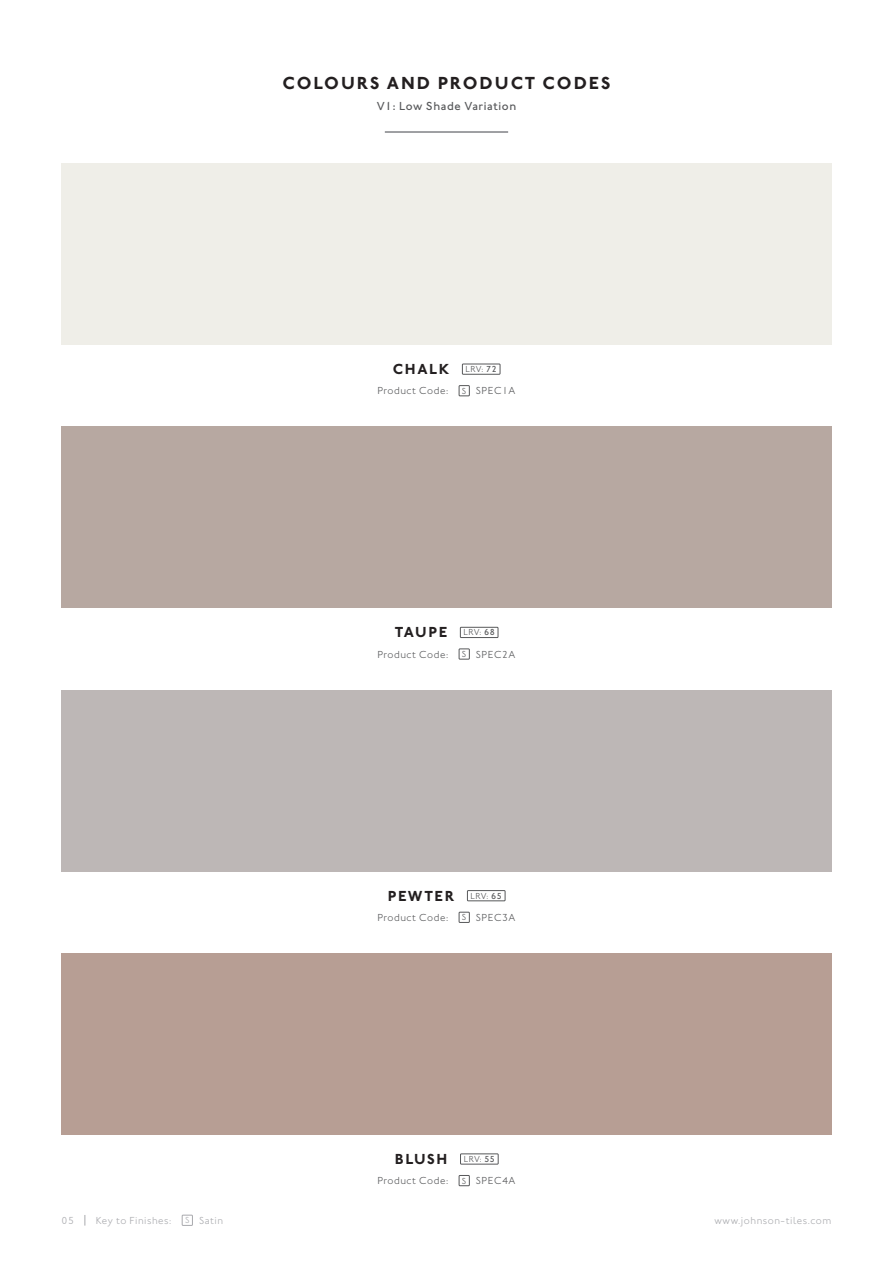
<style>
.page{position:relative;width:893px;height:1263px;background:#fff}
.page>*{position:absolute;margin:0;border:0;box-sizing:border-box;transform-origin:0 0}
.t1{font:700 18px "Johnston ITC Std";letter-spacing:.11em;color:#231f20}
.t2{font:700 15px "Johnston ITC Std";letter-spacing:.11em;color:#231f20}
.t3{font:500 12px "Johnston ITC Std";letter-spacing:.05em;color:#57585a}
.t4{font:300 10.5px "Johnston ITC Std";letter-spacing:.05em;color:#57585a}
.t5{font:300 10.5px "Johnston ITC Std";letter-spacing:.05em;color:#a8a9ad}
.t6{font:300 9px "Johnston ITC Std";letter-spacing:.025em;color:#57585a}
.t7{font:300 9px "Johnston ITC Std";color:#a8a9ad}
.s1{font-weight:500}
</style>
<div class="page">
<hr style="left:385px;top:131px;width:123px;height:2px;background:#808285">
<div style="left:182px;top:1215px;width:11px;height:10px;border:1px solid #a8a9ad"></div>
<div style="left:459px;top:385px;width:10px;height:11px;border:1px solid #57585a"></div>
<div style="left:462px;top:364px;width:38px;height:10px;border:1px solid #57585a"></div>
<div style="left:459px;top:649px;width:10px;height:10px;border:1px solid #57585a"></div>
<div style="left:460px;top:627px;width:38px;height:11px;border:1px solid #57585a"></div>
<div style="left:459px;top:912px;width:10px;height:11px;border:1px solid #57585a"></div>
<div style="left:467px;top:890px;width:38px;height:11px;border:1px solid #57585a"></div>
<div style="left:459px;top:1175px;width:10px;height:11px;border:1px solid #57585a"></div>
<div style="left:460px;top:1154px;width:38px;height:10px;border:1px solid #57585a"></div>
<p class="t1" style="left:282px;top:72px;width:330px">COLOURS AND PRODUCT CODES</p>
<p class="t3" style="left:377px;top:99px;width:141px">V1: Low Shade Variation</p>
<p class="t2" style="left:393px;top:360px;width:58px">CHALK</p>
<p class="t4" style="left:377px;top:385px;width:72px">Product Code:</p>
<p class="t6" style="left:462px;top:385px;width:6px">S</p>
<p class="t4" style="left:476px;top:385px;width:41px">SPEC1A</p>
<p class="t6" style="left:466px;top:364px;width:33px">LRV: <span class="s1">72</span></p>
<p class="t2" style="left:395px;top:623px;width:54px">TAUPE</p>
<p class="t4" style="left:377px;top:648px;width:72px">Product Code:</p>
<p class="t6" style="left:462px;top:649px;width:6px">S</p>
<p class="t4" style="left:476px;top:648px;width:41px">SPEC2A</p>
<p class="t6" style="left:464px;top:627px;width:33px">LRV: <span class="s1">68</span></p>
<p class="t2" style="left:388px;top:887px;width:68px">PEWTER</p>
<p class="t4" style="left:377px;top:911px;width:72px">Product Code:</p>
<p class="t6" style="left:462px;top:912px;width:6px">S</p>
<p class="t4" style="left:476px;top:911px;width:41px">SPEC3A</p>
<p class="t6" style="left:471px;top:890px;width:33px">LRV: <span class="s1">65</span></p>
<p class="t2" style="left:395px;top:1150px;width:54px">BLUSH</p>
<p class="t4" style="left:377px;top:1174px;width:72px">Product Code:</p>
<p class="t6" style="left:462px;top:1175px;width:6px">S</p>
<p class="t4" style="left:476px;top:1174px;width:41px">SPEC4A</p>
<p class="t6" style="left:464px;top:1154px;width:33px">LRV: <span class="s1">55</span></p>
<p class="t5" style="left:96px;top:1214px;width:77px">Key to Finishes:</p>
<p class="t7" style="left:185px;top:1215px;width:6px">S</p>
<p class="t5" style="left:199px;top:1214px;width:26px">Satin</p>
<p class="t5" style="left:62px;top:1214px;width:14px">05</p>
<p class="t5" style="left:715px;top:1214px;width:118px">www.johnson-tiles.com</p>
</div>
